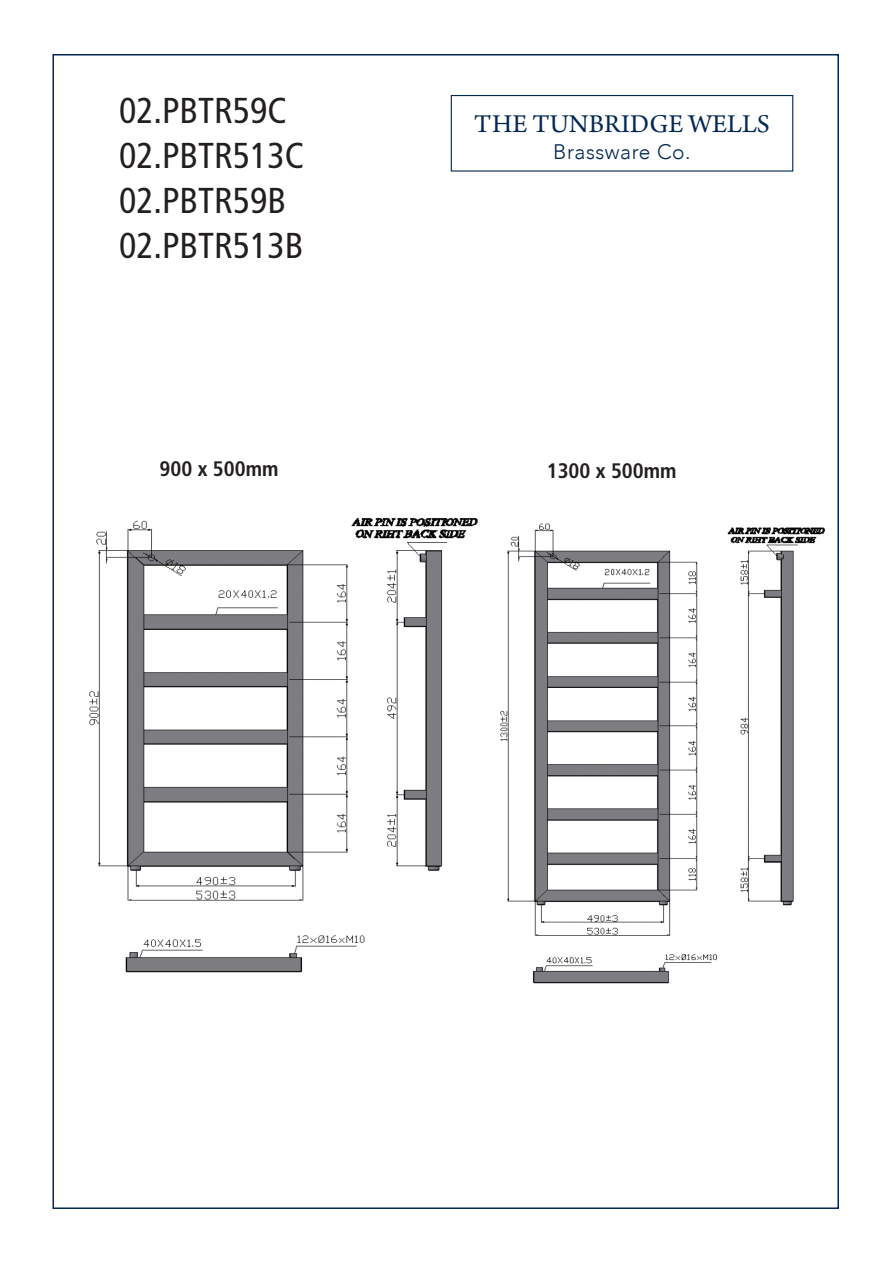
<style>
.page{position:relative;width:893px;height:1263px;background:#fff}
.page>*{position:absolute;margin:0;border:0;box-sizing:border-box;transform-origin:0 0}
.t1{font:condensed 36px "Frutiger";color:#231f20}
.t2{font:27px "Arno Pro";color:#002854}
.t3{font:700 condensed 21px "Frutiger";color:#231f20}
.t4{font:300 21px "Avenir";letter-spacing:.025em;color:#002854}
</style>
<div class="page">
<div style="left:451px;top:95px;width:342px;height:77px;border:1px solid #002854"></div>
<img style="left:89px;top:518px;width:389px;height:455px">
<img style="left:500px;top:523px;width:325px;height:461px">
<p class="t1" style="left:119px;top:90px;width:169px">02.PBTR59C</p>
<p class="t1" style="left:119px;top:135px;width:187px">02.PBTR513C</p>
<p class="t1" style="left:119px;top:180px;width:169px">02.PBTR59B</p>
<p class="t1" style="left:119px;top:225px;width:186px">02.PBTR513B</p>
<p class="t2" style="left:474px;top:108px;width:297px">THE TUNBRIDGE WELLS</p>
<p class="t4" style="left:553px;top:139px;width:139px">Brassware Co.</p>
<p class="t3" style="left:160px;top:456px;width:120px">900 x 500mm</p>
<p class="t3" style="left:547px;top:458px;width:131px">1300 x 500mm</p>
</div>
